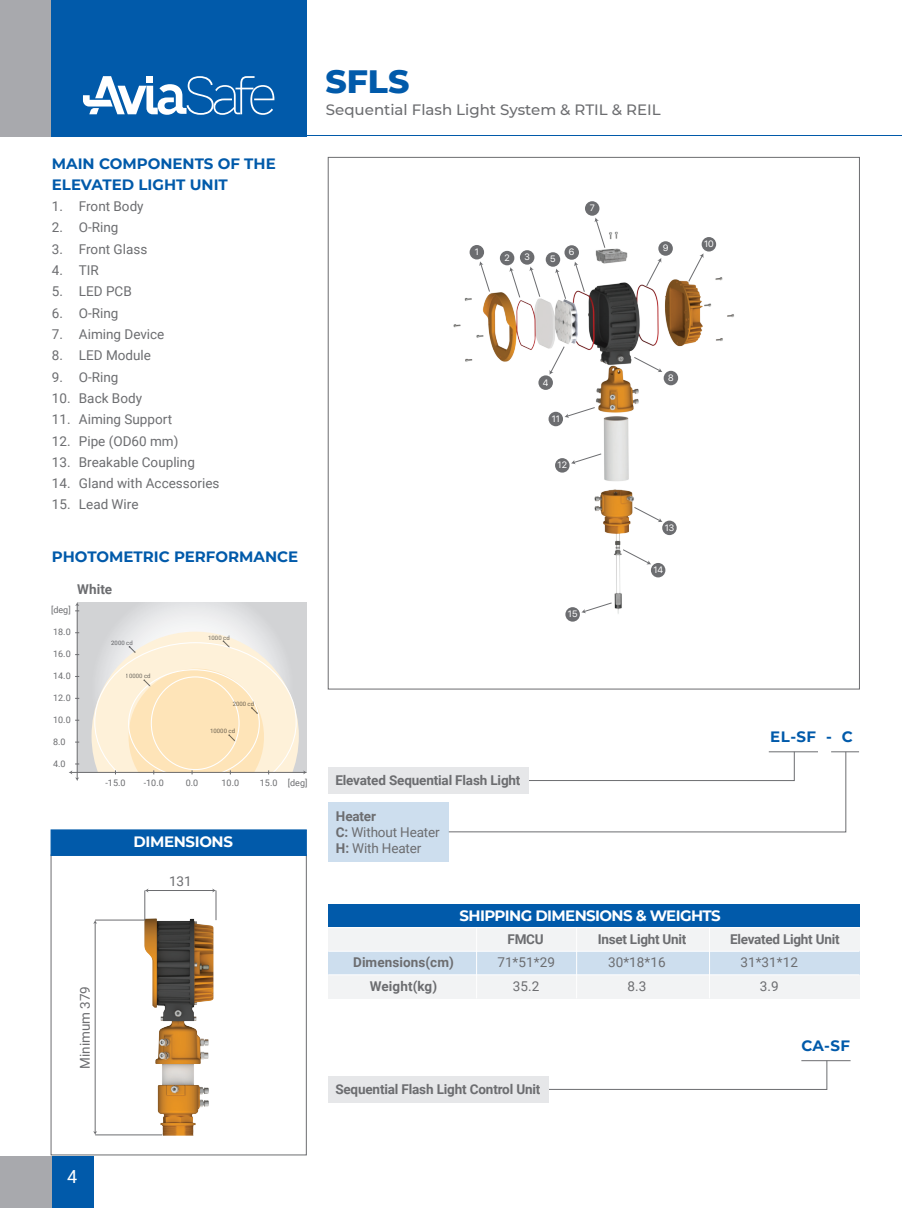
<style>
.page{position:relative;width:902px;height:1208px;background:#fff}
.page>*{position:absolute;margin:0;border:0;box-sizing:border-box;transform-origin:0 0}
.t1{font:800 33px "Montserrat";color:#015aaa}
.t2{font:18px "Roboto";color:#fff}
.t3{font:700 15px/21.3px "Montserrat";color:#015aaa}
.t4{font:500 15px "Montserrat";color:#6c6d70}
.t5{font:700 15px "Montserrat";letter-spacing:-.04em;color:#fff}
.t6{font:13.5px/23.5px "Roboto";color:#6c6d70;text-align:center}
.t7{font:700 13.5px/23.5px "Roboto";letter-spacing:-.01em;color:#6c6d70;text-align:center}
.t8{font:9.15px "SF Pro";color:#fff}
.t9{font:9px "Roboto";color:#6c6d70}
.t10{font:6px "Roboto";color:#6c6d70}
.s1{font-weight:700}
</style>
<div class="page">
<div style="left:0;top:0;width:52px;height:136px;background:#a8a9ad"></div>
<div style="left:51px;top:0;width:255px;height:136px;background:#015aaa"></div>
<hr style="left:51px;top:135px;width:850px;height:1px;background:#015aaa">
<svg style="left:83px;top:76px;width:191px;height:39px"></svg>
<div style="left:51px;top:1157px;width:43px;height:51px;background:#015aaa"></div>
<div style="left:0;top:1157px;width:51px;height:51px;background:#a8a9ad"></div>
<img style="left:454px;top:232px;width:280px;height:382px">
<svg style="left:479px;top:261px;width:11px;height:31px"></svg>
<div style="left:469px;top:245px;width:15px;height:14px;background:#6c6d70;border-radius:50%"></div>
<svg style="left:509px;top:267px;width:11px;height:31px"></svg>
<div style="left:500px;top:251px;width:14px;height:14px;background:#6c6d70;border-radius:50%"></div>
<svg style="left:529px;top:266px;width:11px;height:31px"></svg>
<div style="left:520px;top:250px;width:14px;height:15px;background:#6c6d70;border-radius:50%"></div>
<svg style="left:555px;top:269px;width:11px;height:30px"></svg>
<div style="left:545px;top:252px;width:15px;height:15px;background:#6c6d70;border-radius:50%"></div>
<svg style="left:549px;top:346px;width:15px;height:29px"></svg>
<div style="left:538px;top:375px;width:15px;height:15px;background:#6c6d70;border-radius:50%"></div>
<svg style="left:633px;top:357px;width:29px;height:15px"></svg>
<div style="left:663px;top:371px;width:15px;height:14px;background:#6c6d70;border-radius:50%"></div>
<svg style="left:571px;top:453px;width:30px;height:11px"></svg>
<div style="left:555px;top:458px;width:14px;height:14px;background:#6c6d70;border-radius:50%"></div>
<svg style="left:564px;top:407px;width:31px;height:11px"></svg>
<div style="left:548px;top:412px;width:15px;height:14px;background:#6c6d70;border-radius:50%"></div>
<svg style="left:581px;top:602px;width:31px;height:11px"></svg>
<div style="left:565px;top:607px;width:15px;height:14px;background:#6c6d70;border-radius:50%"></div>
<svg style="left:633px;top:507px;width:29px;height:15px"></svg>
<div style="left:662px;top:520px;width:14px;height:15px;background:#6c6d70;border-radius:50%"></div>
<svg style="left:622px;top:549px;width:29px;height:15px"></svg>
<div style="left:650px;top:563px;width:15px;height:14px;background:#6c6d70;border-radius:50%"></div>
<svg style="left:574px;top:262px;width:11px;height:30px"></svg>
<div style="left:564px;top:245px;width:15px;height:15px;background:#6c6d70;border-radius:50%"></div>
<svg style="left:594px;top:218px;width:11px;height:30px"></svg>
<div style="left:585px;top:201px;width:14px;height:15px;background:#6c6d70;border-radius:50%"></div>
<svg style="left:646px;top:258px;width:15px;height:29px"></svg>
<div style="left:658px;top:241px;width:14px;height:15px;background:#6c6d70;border-radius:50%"></div>
<svg style="left:688px;top:253px;width:15px;height:29px"></svg>
<div style="left:701px;top:237px;width:15px;height:14px;background:#6c6d70;border-radius:50%"></div>
<svg style="left:78px;top:602px;width:229px;height:170px;background:#dbdcdd"></svg>
<hr style="left:77px;top:605px;width:1px;height:173px;background:#6c6d70">
<hr style="left:71px;top:772px;width:233px;height:1px;background:#6c6d70">
<svg style="left:69px;top:770px;width:10px;height:11px"></svg>
<svg style="left:75px;top:602px;width:4px;height:9px"></svg>
<svg style="left:91px;top:631px;width:216px;height:143px;background:#f5e7ce"></svg>
<img style="left:144px;top:919px;width:69px;height:216px">
<hr style="left:147px;top:890px;width:66px;height:1px;background:#6c6d70">
<hr style="left:95px;top:922px;width:1px;height:210px;background:#6c6d70">
<hr style="left:216px;top:890px;width:1px;height:30px;background:#6c6d70">
<hr style="left:144px;top:890px;width:1px;height:30px;background:#6c6d70">
<hr style="left:95px;top:1134px;width:67px;height:1px;background:#6c6d70">
<hr style="left:95px;top:919px;width:50px;height:1px;background:#6c6d70">
<div style="left:51px;top:829px;width:255px;height:26px;background:#015aaa;border:1px solid #015aaa"></div>
<div style="left:328px;top:904px;width:531px;height:23px;background:#015aaa"></div>
<div style="left:328px;top:951px;width:531px;height:23px;background:#cddeee"></div>
<div style="left:328px;top:927px;width:531px;height:24px;background:#f2f3f4"></div>
<div style="left:328px;top:974px;width:531px;height:24px;background:#f2f3f4"></div>
<hr style="left:476px;top:927px;width:1px;height:71px;background:#fff">
<hr style="left:328px;top:927px;width:531px;height:1px;background:#fff">
<hr style="left:328px;top:950px;width:531px;height:1px;background:#fff">
<hr style="left:709px;top:927px;width:1px;height:71px;background:#fff">
<hr style="left:576px;top:927px;width:1px;height:71px;background:#fff">
<hr style="left:328px;top:974px;width:531px;height:1px;background:#fff">
<svg style="left:449px;top:751px;width:410px;height:81px"></svg>
<div style="left:328px;top:802px;width:121px;height:59px;background:#cddeee"></div>
<div style="left:328px;top:767px;width:200px;height:27px;background:#e6e7e9"></div>
<svg style="left:548px;top:1061px;width:279px;height:28px"></svg>
<hr style="left:801px;top:1060px;width:49px;height:1px;background:#6c6d70">
<div style="left:328px;top:1076px;width:220px;height:26px;background:#e6e7e9"></div>
<p class="t3" style="left:52px;top:152px;width:225px">MAIN COMPONENTS OF THE<br>ELEVATED LIGHT UNIT</p>
<p class="t6" style="left:52px;top:194px;width:93px">1. Front Body</p>
<p class="t6" style="left:52px;top:215px;width:68px">2. O-Ring</p>
<p class="t6" style="left:52px;top:237px;width:97px">3. Front Glass</p>
<p class="t6" style="left:52px;top:258px;width:49px">4. TIR</p>
<p class="t6" style="left:52px;top:279px;width:81px">5. LED PCB</p>
<p class="t6" style="left:52px;top:300px;width:68px">6. O-Ring</p>
<p class="t6" style="left:52px;top:322px;width:114px">7. Aiming Device</p>
<p class="t6" style="left:52px;top:343px;width:101px">8. LED Module</p>
<p class="t6" style="left:52px;top:364px;width:68px">9. O-Ring</p>
<p class="t6" style="left:52px;top:386px;width:92px">10. Back Body</p>
<p class="t6" style="left:52px;top:407px;width:122px">11. Aiming Support</p>
<p class="t6" style="left:52px;top:428px;width:128px">12. Pipe (OD60 mm)</p>
<p class="t6" style="left:52px;top:450px;width:144px">13. Breakable Coupling</p>
<p class="t6" style="left:52px;top:471px;width:169px">14. Gland with Accessories</p>
<p class="t6" style="left:52px;top:492px;width:88px">15. Lead Wire</p>
<p class="t3" style="left:52px;top:545px;width:248px">PHOTOMETRIC PERFORMANCE</p>
<p class="t7" style="left:77px;top:577px;width:37px">White</p>
<p class="t9" style="left:51px;top:604px;width:21px">[deg]</p>
<p class="t9" style="left:53px;top:626px;width:19px">18.0</p>
<p class="t9" style="left:53px;top:647px;width:19px">16.0</p>
<p class="t9" style="left:53px;top:669px;width:19px">14.0</p>
<p class="t9" style="left:53px;top:691px;width:19px">12.0</p>
<p class="t9" style="left:53px;top:713px;width:19px">10.0</p>
<p class="t9" style="left:53px;top:735px;width:14px">8.0</p>
<p class="t9" style="left:53px;top:757px;width:14px">4.0</p>
<p class="t10" style="left:111px;top:639px;width:23px">2000 cd</p>
<p class="t10" style="left:126px;top:672px;width:26px">10000 cd</p>
<p class="t10" style="left:208px;top:633px;width:23px">1000 cd</p>
<p class="t10" style="left:233px;top:699px;width:23px">2000 cd</p>
<p class="t10" style="left:210px;top:726px;width:26px">10000 cd</p>
<p class="t9" style="left:105px;top:776px;width:22px">-15.0</p>
<p class="t9" style="left:144px;top:776px;width:22px">-10.0</p>
<p class="t9" style="left:186px;top:776px;width:14px">0.0</p>
<p class="t9" style="left:221px;top:776px;width:19px">10.0</p>
<p class="t9" style="left:260px;top:776px;width:49px">15.0 [deg]</p>
<p class="t5" style="left:134px;top:831px;width:101px">DIMENSIONS</p>
<p class="t6" style="left:169px;top:869px;width:24px">131</p>
<p class="t6" style="left:73px;top:1069px;width:84px;rotate:-90deg">Minimum 379</p>
<h1 class="t1" style="left:325px;top:57px;width:85px">SFLS</h1>
<p class="t4" style="left:326px;top:99px;width:336px">Sequential Flash Light System &amp; RTIL &amp; REIL</p>
<p class="t8" style="left:474px;top:247px;width:6px">1</p>
<p class="t8" style="left:504px;top:252px;width:7px">2</p>
<p class="t8" style="left:524px;top:252px;width:7px">3</p>
<p class="t8" style="left:550px;top:254px;width:7px">5</p>
<p class="t8" style="left:569px;top:247px;width:7px">6</p>
<p class="t8" style="left:589px;top:203px;width:7px">7</p>
<p class="t8" style="left:662px;top:243px;width:7px">9</p>
<p class="t8" style="left:704px;top:239px;width:11px">10</p>
<p class="t8" style="left:543px;top:377px;width:7px">4</p>
<p class="t8" style="left:551px;top:413px;width:10px">11</p>
<p class="t8" style="left:557px;top:460px;width:11px">12</p>
<p class="t8" style="left:568px;top:609px;width:11px">15</p>
<p class="t8" style="left:668px;top:372px;width:7px">8</p>
<p class="t8" style="left:664px;top:522px;width:11px">13</p>
<p class="t8" style="left:653px;top:564px;width:11px">14</p>
<p class="t7" style="left:335px;top:768px;width:187px">Elevated Sequential Flash Light</p>
<p class="t6" style="left:336px;top:807px;width:105px;line-height:16.2px;text-align:left"><span class="s1">Heater<br>C:</span> Without Heater<br><span class="s1">H:</span> With Heater</p>
<p class="t3" style="left:770px;top:725px;width:84px">EL-SF - C</p>
<p class="t5" style="left:459px;top:905px;width:263px">SHIPPING DIMENSIONS &amp; WEIGHTS</p>
<p class="t7" style="left:353px;top:950px;width:102px">Dimensions(cm)<br>Weight(kg)</p>
<p class="t7" style="left:507px;top:927px;width:38px">FMCU</p>
<p class="t7" style="left:597px;top:927px;width:90px">Inset Light Unit</p>
<p class="t6" style="left:497px;top:950px;width:59px">71*51*29<br>35.2</p>
<p class="t6" style="left:608px;top:950px;width:59px">30*18*16<br>8.3</p>
<p class="t7" style="left:730px;top:927px;width:111px">Elevated Light Unit</p>
<p class="t6" style="left:740px;top:950px;width:59px">31*31*12<br>3.9</p>
<p class="t7" style="left:335px;top:1077px;width:207px">Sequential Flash Light Control Unit</p>
<p class="t3" style="left:801px;top:1034px;width:50px">CA-SF</p>
<h2 class="t2" style="left:67px;top:1164px;width:12px">4</h2>
</div>
